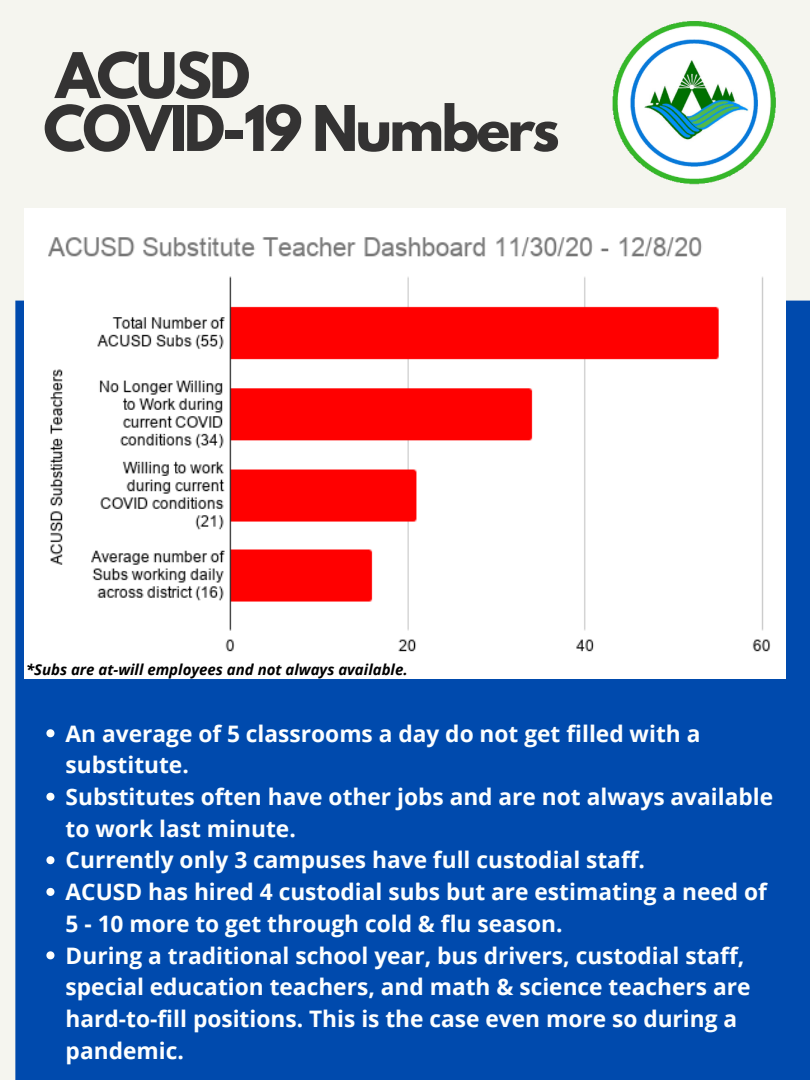
<style>
.page{position:relative;width:810px;height:1080px;background:#f5f5ef}
.page>*{position:absolute;margin:0;border:0;box-sizing:border-box;transform-origin:0 0}
.t1{font:700 55.69px "League Spartan";letter-spacing:-.05em;color:#343333}
.t2{font:700 22.75px/31.8px "Open Sans";color:#fcfefe}
.t3{font:italic 700 15px "Open Sans";color:#000}
</style>
<div class="page">
<div style="left:15px;top:301px;width:795px;height:779px;background:#004aad"></div>
<img style="left:612px;top:21px;width:164px;height:164px">
<svg style="left:46px;top:729px;width:8px;height:8px"></svg>
<svg style="left:46px;top:793px;width:8px;height:8px"></svg>
<svg style="left:46px;top:856px;width:8px;height:8px"></svg>
<svg style="left:46px;top:888px;width:8px;height:8px"></svg>
<svg style="left:46px;top:951px;width:8px;height:8px"></svg>
<img style="left:25px;top:208px;width:760px;height:471px">
<p class="t1" style="left:56px;top:48px;width:196px">ACUSD</p>
<p class="t1" style="left:43px;top:101px;width:518px">COVID-19 Numbers</p>
<p class="t3" style="left:26px;top:659px;width:383px">*Subs are at-will employees and not always available.</p>
<p class="t2" style="left:66px;top:717px;width:636px">An average of 5 classrooms a day do not get filled with a substitute.</p>
<p class="t2" style="left:66px;top:780px;width:709px">Substitutes often have other jobs and are not always available to work last minute.</p>
<p class="t2" style="left:66px;top:844px;width:581px">Currently only 3 campuses have full custodial staff.</p>
<p class="t2" style="left:66px;top:875px;width:703px">ACUSD has hired 4 custodial subs but are estimating a need of</p>
<p class="t2" style="left:66px;top:907px;width:499px">5 - 10 more to get through cold &amp; flu season.</p>
<p class="t2" style="left:66px;top:939px;width:686px">During a traditional school year, bus drivers, custodial staff, special education teachers, and math &amp; science teachers are hard-to-fill positions. This is the case even more so during a pandemic.</p>
</div>
